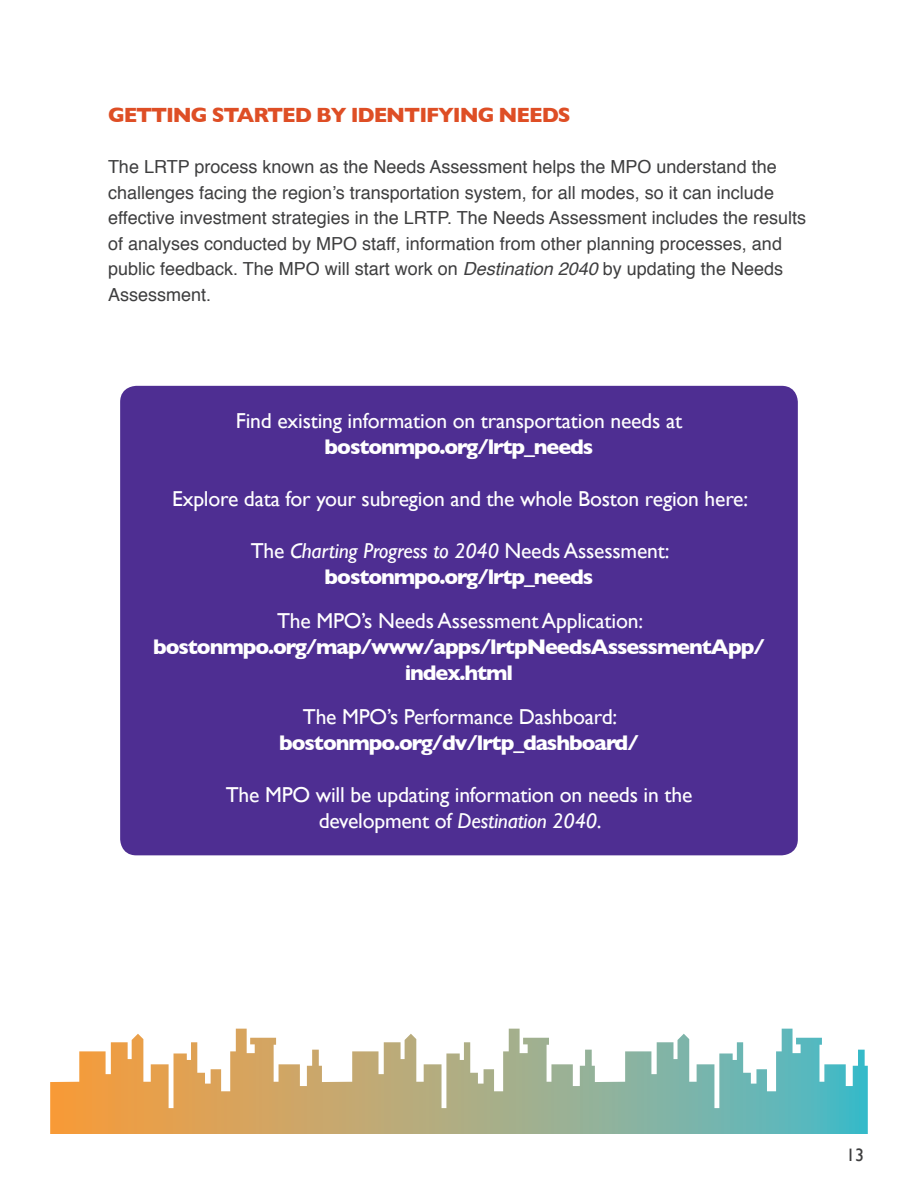
<style>
.page{position:relative;width:918px;height:1188px;background:#fff}
.page>*{position:absolute;margin:0;border:0;box-sizing:border-box;transform-origin:0 0}
.Callout_text{font:21.6px "Gill Sans";letter-spacing:-.01em;color:#fff}
.Callout_text-2{font:700 21.6px/26px "Gill Sans";letter-spacing:-.05em;color:#fff;text-align:center}
.Callout_text-3{font:italic 21.6px "Gill Sans";letter-spacing:-.01em;color:#fff}
.t1{font:700 21px "Gill Sans";letter-spacing:-.05em;color:#de4e25}
.Text{font:18px/25.5px "Helvetica";color:#3e3e3f}
.t2{font:18px "Gill Sans";color:#3e3e3f}
.s1{font-style:italic}
.s2{font-style:normal}
</style>
<div class="page">
<div style="left:120px;top:386px;width:678px;height:469px;background:#4e2e92;border-radius:16px"></div>
<svg style="left:50px;top:1029px;width:818px;height:105px"></svg>
<p class="t1" style="left:108px;top:99px;width:464px">GETTING STARTED BY IDENTIFYING NEEDS</p>
<p class="Text" style="left:108px;top:155px;width:700px">The LRTP process known as the Needs Assessment helps the MPO understand the challenges facing the region’s transportation system, for all modes, so it can include effective investment strategies in the LRTP. The Needs Assessment includes the results of analyses conducted by MPO staff, information from other planning processes, and public feedback. The MPO will start work on <span class="s1">Destination 2040</span> by updating the Needs Assessment.</p>
<p class="Callout_text" style="left:236px;top:408px;width:448px">Find existing information on transportation needs at</p>
<p class="Callout_text-2" style="left:325px;top:434px;width:270px">bostonmpo.org/lrtp_needs</p>
<p class="Callout_text" style="left:172px;top:486px;width:577px">Explore data for your subregion and the whole Boston region here:</p>
<p class="Callout_text-3" style="left:251px;top:538px;width:420px"><span class="s2">The</span> Charting Progress to 2040 <span class="s2">Needs Assessment:</span></p>
<p class="Callout_text-2" style="left:325px;top:563px;width:270px">bostonmpo.org/lrtp_needs</p>
<p class="Callout_text" style="left:277px;top:608px;width:368px">The MPO’s Needs Assessment Application:</p>
<p class="Callout_text-2" style="left:153px;top:633px;width:613px">bostonmpo.org/map/www/apps/lrtpNeedsAssessmentApp/ index.html</p>
<p class="Callout_text" style="left:303px;top:704px;width:316px">The MPO’s Performance Dashboard:</p>
<p class="Callout_text-2" style="left:279px;top:729px;width:361px">bostonmpo.org/dv/lrtp_dashboard/</p>
<p class="Callout_text" style="left:226px;top:782px;width:468px">The MPO will be updating information on needs in the</p>
<p class="Callout_text-3" style="left:319px;top:808px;width:284px"><span class="s2">development of</span> Destination 2040<span class="s2">.</span></p>
<p class="t2" style="left:846px;top:1145px;width:19px">13</p>
</div>
